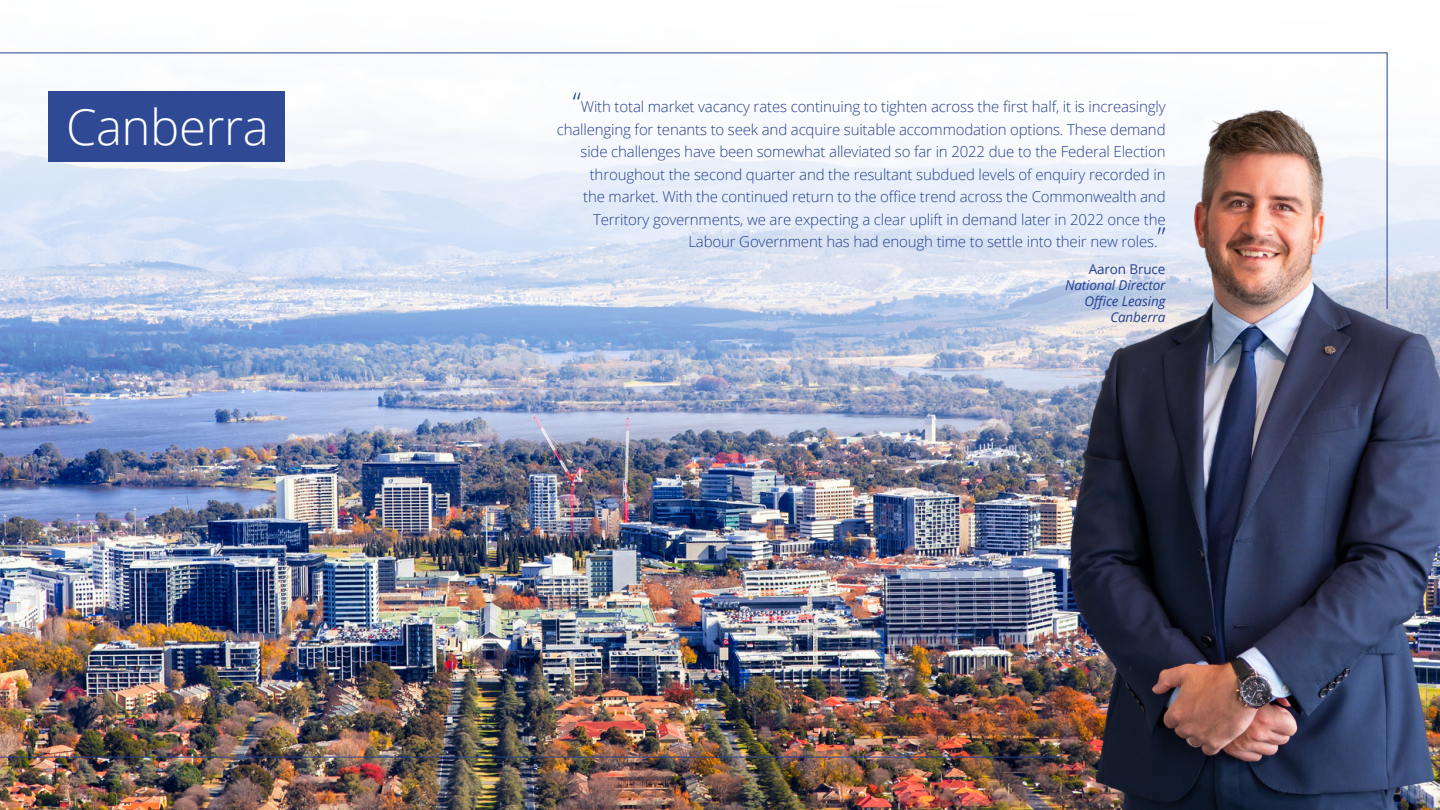
<style>
.page{position:relative;width:1440px;height:810px;background:#fff}
.page>*{position:absolute;margin:0;border:0;box-sizing:border-box;transform-origin:0 0}
.t1{font:300 49.2px "Open Sans";letter-spacing:-.01em;color:#fff}
.t2{font:300 15px/22.5px "Open Sans";letter-spacing:-.01em;color:#25408f;text-align:right}
.t3{font:italic 13.5px/16.2px "Open Sans";letter-spacing:-.01em;color:#25408f;text-align:right}
.s1{font-size:27px}
.s2{font-style:normal}
</style>
<div class="page">
<img style="left:0;top:537px;width:994px;height:273px">
<img style="left:0;top:310px;width:994px;height:227px">
<svg style="left:0;top:52px;width:1388px;height:258px"></svg>
<svg style="left:967px;top:677px;width:2px;height:20px"></svg>
<img style="left:994px;top:58px;width:446px;height:752px">
<hr style="left:0;top:757px;width:1062px;height:1px;background:#25408f">
<div style="left:48px;top:92px;width:236px;height:70px;background:#2f4994"></div>
<p class="t1" style="left:66px;top:93px;width:204px">Canberra</p>
<p class="t2" style="left:557px;top:95px;width:610px"><span class="s1">“</span>With total market vacancy rates continuing to tighten across the first half, it is increasingly challenging for tenants to seek and acquire suitable accommodation options. These demand side challenges have been somewhat alleviated so far in 2022 due to the Federal Election throughout the second quarter and the resultant subdued levels of enquiry recorded in<br>the market. With the continued return to the office trend across the Commonwealth and Territory governments, we are expecting a clear uplift in demand later in 2022 once the Labour Government has had enough time to settle into their new roles.<span class="s1">”</span></p>
<p class="t3" style="left:1065px;top:260px;width:102px"><span class="s2">Aaron Bruce<br></span>National Director</p>
<p class="t3" style="left:1085px;top:293px;width:82px">Office Leasing</p>
<p class="t3" style="left:1110px;top:309px;width:57px">Canberra</p>
</div>
